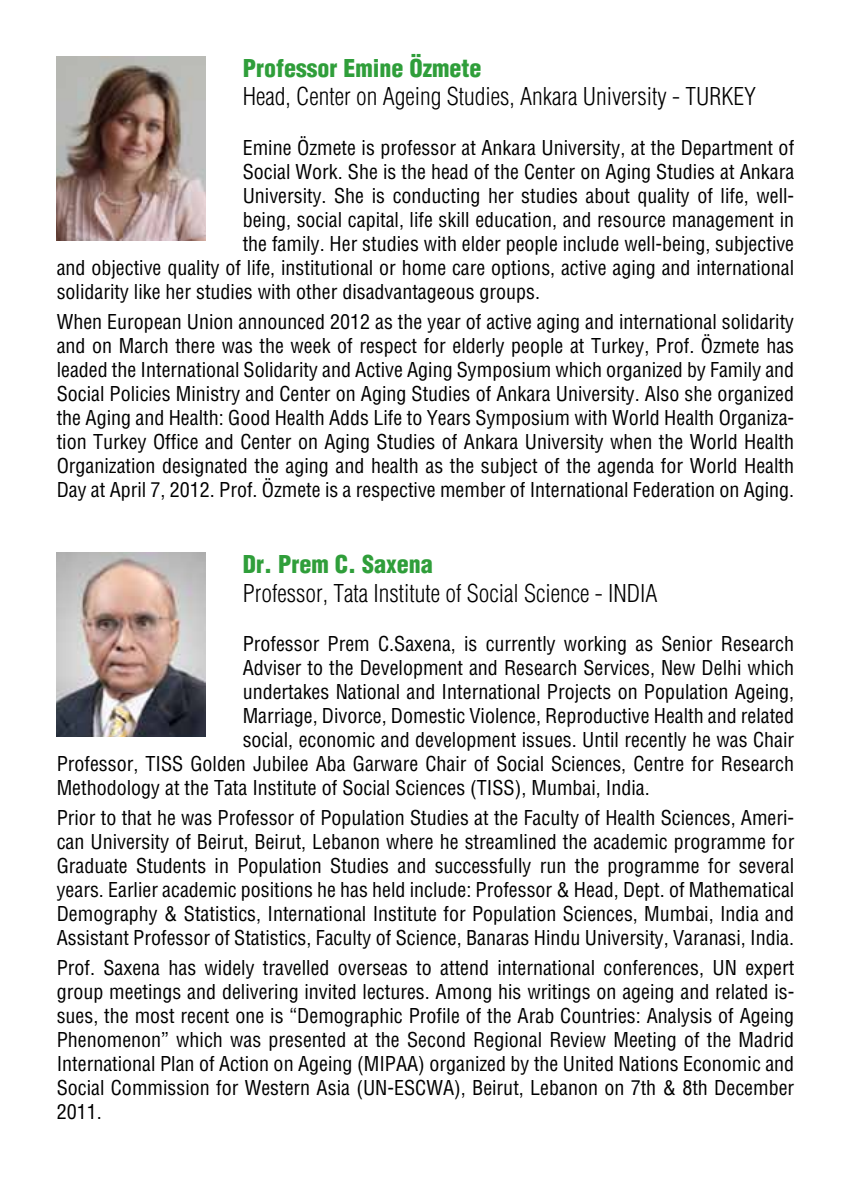
<style>
.page{position:relative;width:851px;height:1191px;background:#fff}
.page>*{position:absolute;margin:0;border:0;box-sizing:border-box;transform-origin:0 0}
.t1{font:300 condensed 24px "Helvetica";color:#000}
.t2{font:900 condensed 24px "Helvetica";color:#2f9e3a}
.t3{font:20px/24px "Helvetica Condensed Turk";color:#000;text-align:justify}
</style>
<div class="page">
<img style="left:57px;top:57px;width:149px;height:183px">
<img style="left:57px;top:553px;width:149px;height:183px">
<p class="t2" style="left:243px;top:53px;width:240px">Professor Emine Özmete</p>
<p class="t1" style="left:243px;top:82px;width:515px">Head, Center on Ageing Studies, Ankara University - TURKEY</p>
<p class="t3" style="left:243px;top:135px;width:553px">Emine Özmete is professor at Ankara University, at the Department of</p>
<p class="t3" style="left:243px;top:159px;width:553px">Social Work. She is the head of the Center on Aging Studies at Ankara</p>
<p class="t3" style="left:243px;top:183px;width:553px">University. She is conducting her studies about quality of life, well-</p>
<p class="t3" style="left:243px;top:207px;width:553px">being, social capital, life skill education, and resource management in</p>
<p class="t3" style="left:243px;top:231px;width:553px">the family. Her studies with elder people include well-being, subjective</p>
<p class="t3" style="left:57px;top:255px;width:739px">and objective quality of life, institutional or home care options, active aging and international</p>
<p class="t3" style="left:57px;top:279px;width:485px">solidarity like her studies with other disadvantageous groups.</p>
<p class="t3" style="left:57px;top:309px;width:739px">When European Union announced 2012 as the year of active aging and international solidarity and on March there was the week of respect for elderly people at Turkey, Prof. Özmete has leaded the International Solidarity and Active Aging Symposium which organized by Family and Social Policies Ministry and Center on Aging Studies of Ankara University. Also she organized the Aging and Health: Good Health Adds Life to Years Symposium with World Health Organiza&shy;tion Turkey Office and Center on Aging Studies of Ankara University when the World Health Organization designated the aging and health as the subject of the agenda for World Health Day at April 7, 2012. Prof. Özmete is a respective member of International Federation on Aging.</p>
<p class="t2" style="left:243px;top:549px;width:191px">Dr. Prem C. Saxena</p>
<p class="t1" style="left:243px;top:578px;width:416px">Professor, Tata Institute of Social Science - INDIA</p>
<p class="t3" style="left:243px;top:631px;width:553px">Professor Prem C.Saxena, is currently working as Senior Research</p>
<p class="t3" style="left:243px;top:655px;width:553px">Adviser to the Development and Research Services, New Delhi which</p>
<p class="t3" style="left:243px;top:679px;width:553px">undertakes National and International Projects on Population Ageing,</p>
<p class="t3" style="left:243px;top:703px;width:553px">Marriage, Divorce, Domestic Violence, Reproductive Health and related</p>
<p class="t3" style="left:243px;top:727px;width:553px">social, economic and development issues. Until recently he was Chair</p>
<p class="t3" style="left:57px;top:751px;width:738px">Professor, TISS Golden Jubilee Aba Garware Chair of Social Sciences, Centre for Research</p>
<p class="t3" style="left:57px;top:775px;width:594px">Methodology at the Tata Institute of Social Sciences (TISS), Mumbai, India.</p>
<p class="t3" style="left:57px;top:805px;width:739px">Prior to that he was Professor of Population Studies at the Faculty of Health Sciences, Ameri&shy;can University of Beirut, Beirut, Lebanon where he streamlined the academic programme for Graduate Students in Population Studies and successfully run the programme for several years. Earlier academic positions he has held include: Professor &amp; Head, Dept. of Mathematical Demography &amp; Statistics, International Institute for Population Sciences, Mumbai, India and Assistant Professor of Statistics, Faculty of Science, Banaras Hindu University, Varanasi, India.</p>
<p class="t3" style="left:57px;top:955px;width:739px">Prof. Saxena has widely travelled overseas to attend international conferences, UN expert group meetings and delivering invited lectures. Among his writings on ageing and related is&shy;sues, the most recent one is “Demographic Profile of the Arab Countries: Analysis of Ageing Phenomenon” which was presented at the Second Regional Review Meeting of the Madrid International Plan of Action on Ageing (MIPAA) organized by the United Nations Economic and Social Commission for Western Asia (UN-ESCWA), Beirut, Lebanon on 7th &amp; 8th December 2011.</p>
</div>
